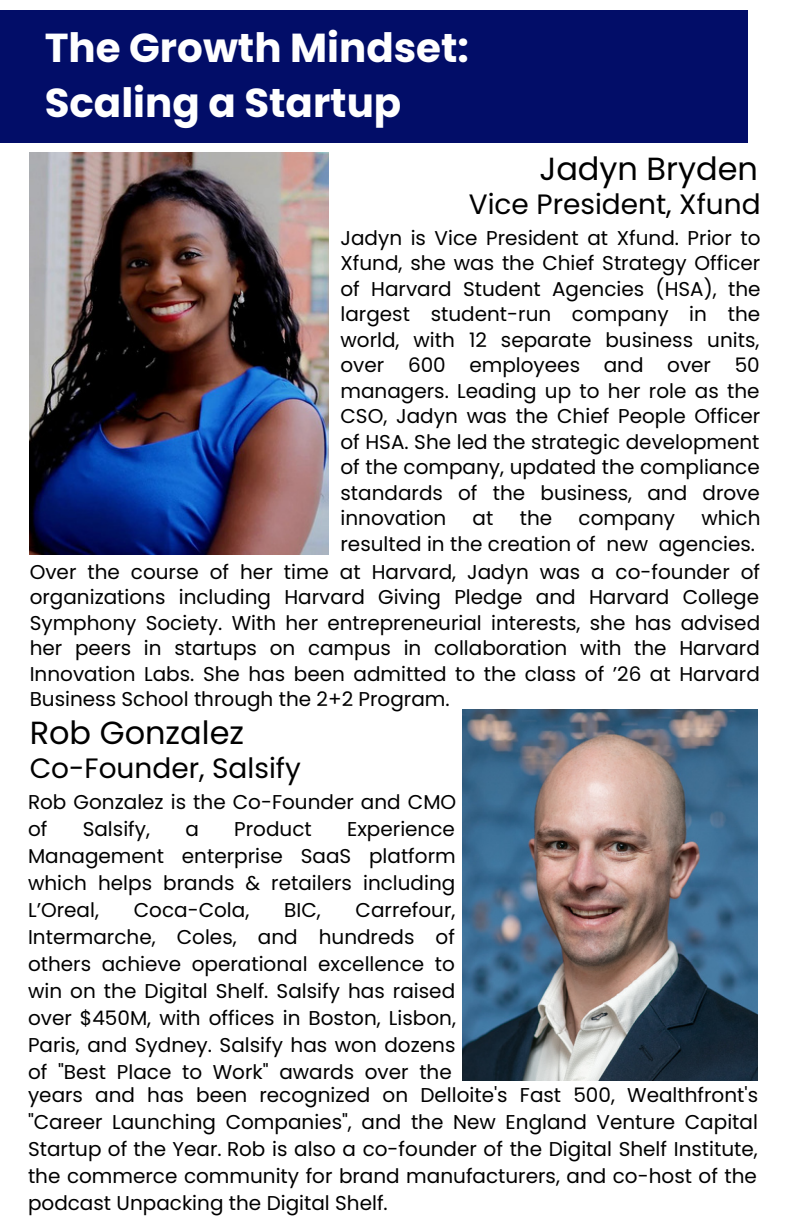
<style>
.page{position:relative;width:792px;height:1224px;background:#fff}
.page>*{position:absolute;margin:0;border:0;box-sizing:border-box;transform-origin:0 0}
.t1{font:700 40.4px/55.6px "Poppins";color:#fff}
.t2{font:32px "Poppins";color:#000}
.t3{font:28px "Poppins";color:#000}
.t4{font:20px/25.6px "Poppins";color:#000;text-align:justify}
</style>
<div class="page">
<div style="left:0;top:11px;width:747px;height:132px;background:#020d68"></div>
<img style="left:462px;top:710px;width:296px;height:370px">
<img style="left:30px;top:153px;width:298px;height:402px">
<h1 class="t1" style="left:45px;top:20px;width:426px">The Growth Mindset:<br>Scaling a Startup</h1>
<h2 class="t2" style="left:539px;top:146px;width:220px">Jadyn Bryden</h2>
<h3 class="t3" style="left:469px;top:185px;width:293px">Vice President, Xfund</h3>
<p class="t4" style="left:341px;top:225px;width:422px">Jadyn is Vice President at Xfund. Prior to Xfund, she was the Chief Strategy Officer of Harvard Student Agencies (HSA), the largest student-run company in the world, with 12 separate business units, over 600 employees and over 50 managers. Leading up to her role as the CSO, Jadyn was the Chief People Officer of HSA. She led the strategic development of the company, updated the compliance standards of the business, and drove innovation</p>
<p class="t4" style="left:341px;top:506px;width:422px;text-align:right">which<br>resulted in the creation of new agencies.</p>
<p class="t4" style="left:473px;top:506px;width:22px">at</p>
<p class="t4" style="left:520px;top:506px;width:34px">the</p>
<p class="t4" style="left:579px;top:506px;width:98px">company</p>
<p class="t4" style="left:30px;top:559px;width:732px">Over the course of her time at Harvard, Jadyn was a co-founder of organizations including Harvard Giving Pledge and Harvard College Symphony Society. With her entrepreneurial interests, she has advised her peers in startups on campus in collaboration with the Harvard Innovation Labs. She has been admitted to the class of ’26 at Harvard Business School through the 2+2 Program.</p>
<h2 class="t2" style="left:30px;top:710px;width:216px">Rob Gonzalez</h2>
<h3 class="t3" style="left:30px;top:749px;width:273px">Co-Founder, Salsify</h3>
<p class="t4" style="left:28px;top:789px;width:430px;line-height:27px">Rob Gonzalez is the Co-Founder and CMO of</p>
<p class="t4" style="left:83px;top:817px;width:69px">Salsify,</p>
<p class="t4" style="left:185px;top:817px;width:15px">a</p>
<p class="t4" style="left:234px;top:817px;width:79px">Product</p>
<p class="t4" style="left:28px;top:816px;width:429px;line-height:27px;text-indent:319px">Experience Management enterprise SaaS platform which helps brands &amp; retailers including L’Oreal,</p>
<p class="t4" style="left:28px;top:897px;width:429px;line-height:27px;text-indent:328px">Carrefour, Intermarche, Coles, and hundreds of others achieve operational excellence to win on the Digital Shelf. Salsify has raised over $450M, with offices in Boston, Lisbon, Paris, and Sydney. Salsify has won dozens of "Best Place to Work" awards over the</p>
<p class="t4" style="left:134px;top:898px;width:117px">Coca-Cola,</p>
<p class="t4" style="left:284px;top:898px;width:38px">BIC,</p>
<p class="t4" style="left:28px;top:1082px;width:732px;line-height:27px">years and has been recognized on Delloite's Fast 500, Wealthfront's "Career Launching Companies", and the New England Venture Capital Startup of the Year. Rob is also a co-founder of the Digital Shelf Institute, the commerce community for brand manufacturers, and co-host of the podcast Unpacking the Digital Shelf.</p>
</div>
